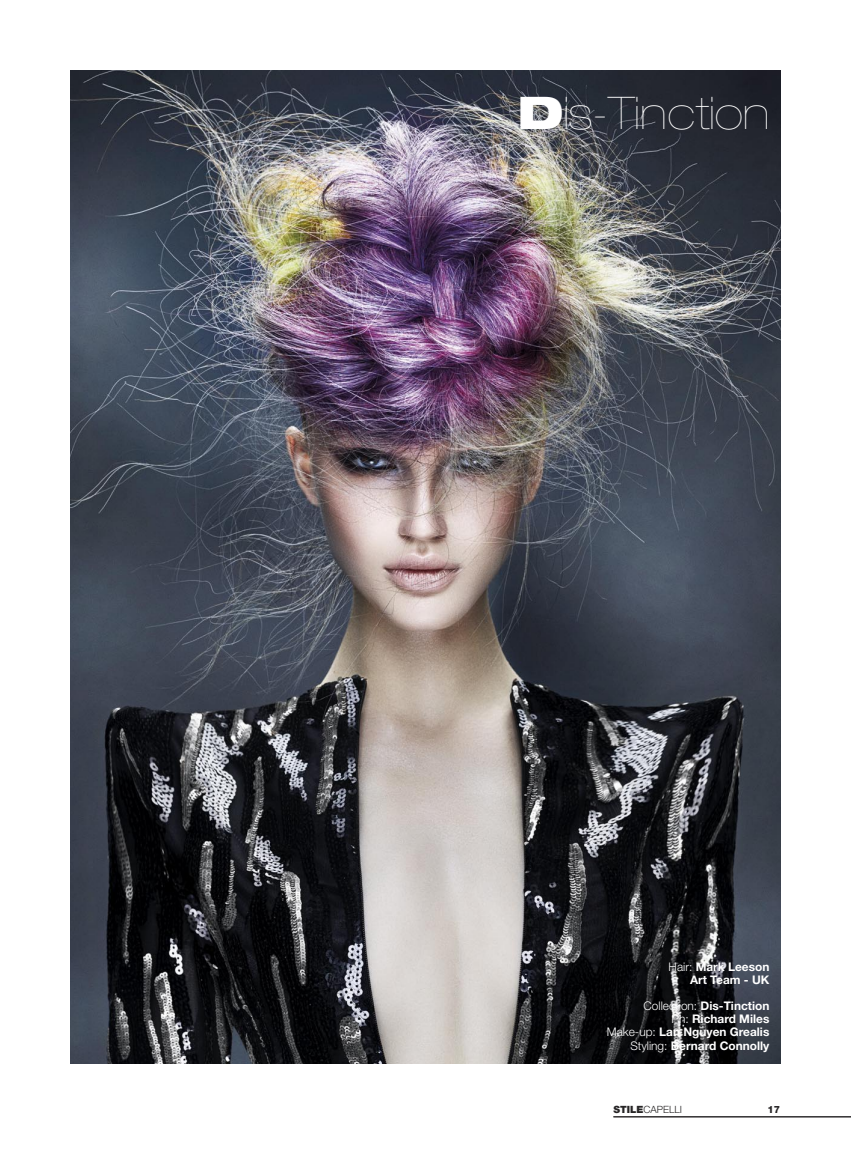
<style>
.page{position:relative;width:851px;height:1170px;background:#fff}
.page>*{position:absolute;margin:0;border:0;box-sizing:border-box;transform-origin:0 0}
.t1{font:200 expanded 45px "Helvetica Neue LT Std";color:#fff}
.t2{font:700 11.88px/13.1px "Helvetica Neue LT Std";color:#fff;text-align:right}
.t3{font:300 10px "Helvetica Neue LT Std";color:#272526}
.t4{font:800 10px "Helvetica Neue LT Std";color:#272526}
.s1{font-weight:900}
.s2{font-weight:300}
</style>
<div class="page">
<img style="left:71px;top:71px;width:709px;height:992px">
<hr style="left:613px;top:1116px;width:237px;height:1px;background:#272526">
<h1 class="t1" style="left:517px;top:87px;width:253px"><span class="s1">D</span>is-Tinction</h1>
<p class="t2" style="left:668px;top:961px;width:102px"><span class="s2">Hair:</span> Mark Leeson<br>Art Team - UK</p>
<p class="t2" style="left:606px;top:1000px;width:164px"><span class="s2">Collection:</span> Dis-Tinction<br><span class="s2">Ph:</span> Richard Miles<br><span class="s2">Make-up:</span> Lan Nguyen Grealis<br><span class="s2">Styling:</span> Bernard Connolly</p>
<p class="t3" style="left:613px;top:1106px;width:70px"><span class="s1">STILE</span>CAPELLI</p>
<p class="t4" style="left:767px;top:1103px;width:14px">17</p>
</div>
